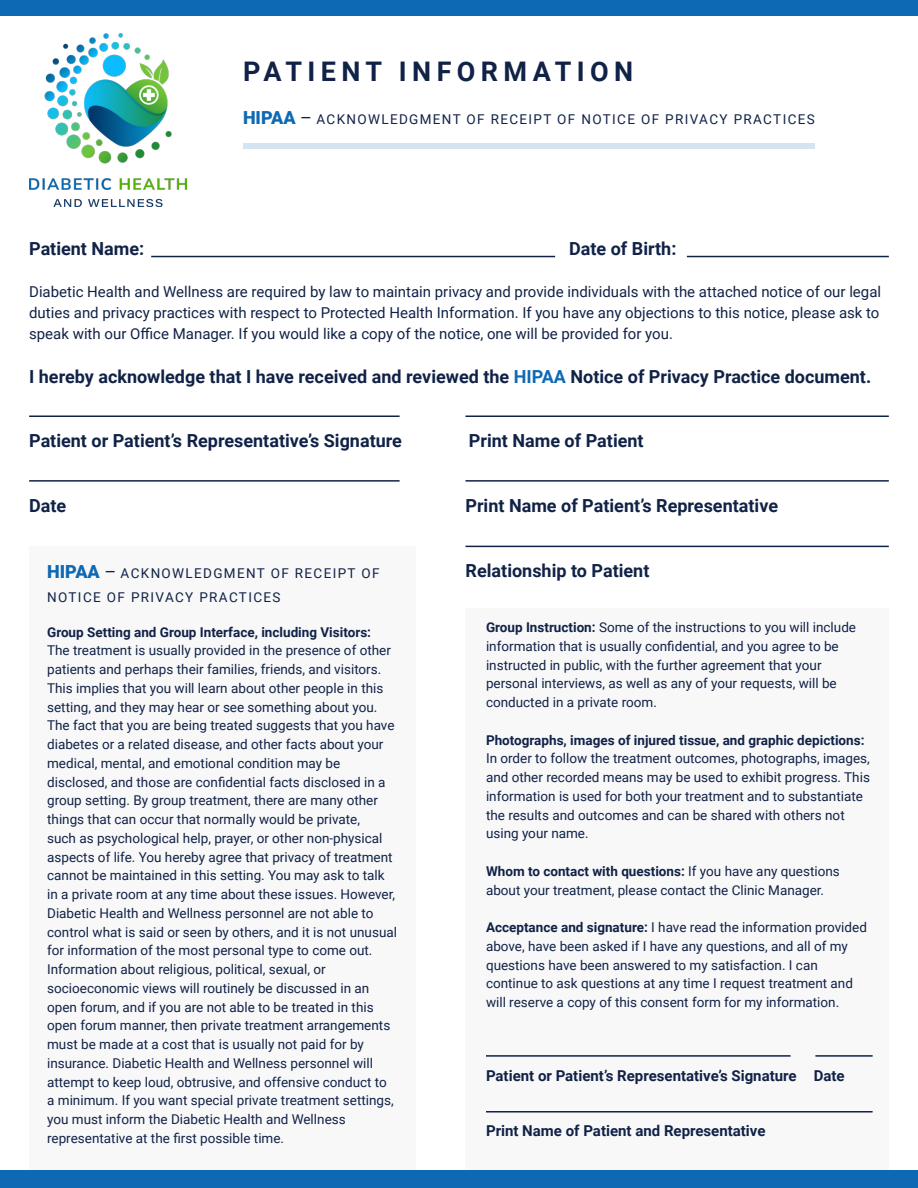
<style>
.page{position:relative;width:918px;height:1188px;background:#fff}
.page>*{position:absolute;margin:0;border:0;box-sizing:border-box;transform-origin:0 0}
.t1{font:700 27px "Roboto";letter-spacing:.2em;color:#112247}
.t2{font:700 18px "Roboto";color:#112247}
.t3{font:15px/21px "Roboto";color:#112247;text-align:justify}
.t4{font:700 15px "Roboto";color:#112247}
.t5{font:13.5px/18.8px "Roboto";color:#112247}
.t6{font:13.5px/24px "Roboto";letter-spacing:.1em;color:#112247}
.t7{font:700 13.5px "Roboto";color:#112247}
.s1{font-weight:900;font-size:18px;color:#0e69b4}
.s2{font-size:18px}
.s3{color:#102146}
.s4{color:#0e69b4}
.s5{font-weight:700}
</style>
<div class="page">
<div style="left:465px;top:608px;width:424px;height:563px;background:#f8f8f9"></div>
<div style="left:29px;top:546px;width:387px;height:625px;background:#f8f8f9"></div>
<img style="left:29px;top:33px;width:157px;height:173px">
<hr style="left:29px;top:416px;width:371px;height:1px;background:#112247">
<hr style="left:465px;top:416px;width:424px;height:1px;background:#112247">
<hr style="left:151px;top:256px;width:404px;height:1px;background:#112247">
<hr style="left:687px;top:256px;width:202px;height:1px;background:#112247">
<hr style="left:29px;top:480px;width:371px;height:2px;background:#112247">
<hr style="left:465px;top:480px;width:424px;height:2px;background:#112247">
<hr style="left:465px;top:546px;width:424px;height:1px;background:#112247">
<div style="left:0;top:0;width:918px;height:15px;background:#0e69b4"></div>
<div style="left:0;top:1171px;width:918px;height:17px;background:#0e69b4"></div>
<div style="left:243px;top:144px;width:571px;height:5px;background:#d4e4f1"></div>
<hr style="left:486px;top:1055px;width:305px;height:2px;background:#112247">
<hr style="left:486px;top:1111px;width:387px;height:2px;background:#112247">
<hr style="left:815px;top:1055px;width:58px;height:2px;background:#112247">
<h1 class="t1" style="left:243px;top:52px;width:392px">PATIENT INFORMATION</h1>
<p class="t6" style="left:243px;top:107px;width:573px"><span class="s1">HIPAA</span> <span class="s2">–</span> ACKNOWLEDGMENT OF RECEIPT OF NOTICE OF PRIVACY PRACTICES</p>
<h2 class="t2" style="left:29px;top:236px;width:117px">Patient Name:</h2>
<h2 class="t2" style="left:569px;top:236px;width:109px">Date of Birth:</h2>
<p class="t3" style="left:29px;top:281px;width:853px">Diabetic Health and Wellness are required by law to maintain privacy and provide individuals with the attached notice of our legal duties and p<span class="s3">rivacy practices</span> with respect to Protected Health Information. If you have any objections to this notice, please ask to speak with our Office Manager. If you would like a copy of the notice, one will be provided for you.</p>
<h2 class="t2" style="left:29px;top:364px;width:844px">I hereby acknowledge that I have received and reviewed the <span class="s4">HIPAA</span> Notice of Privacy Practice document.</h2>
<h2 class="t2" style="left:29px;top:428px;width:374px">Patient or Patient’s Representative’s Signature</h2>
<h2 class="t2" style="left:469px;top:428px;width:176px">Print Name of Patient</h2>
<h2 class="t2" style="left:29px;top:493px;width:39px">Date</h2>
<h2 class="t2" style="left:465px;top:493px;width:314px">Print Name of Patient’s Representative</h2>
<p class="t6" style="left:47px;top:560px;width:334px"><span class="s1">HIPAA</span> <span class="s2">–</span> ACKNOWLEDGMENT OF RECEIPT OF<br>NOTICE OF PRIVACY PRACTICES</p>
<p class="t7" style="left:47px;top:622px;width:325px">Group Setting and Group Interface, including Visitors:</p>
<p class="t5" style="left:47px;top:641px;width:351px">The treatment is usually provided in the presence of other patients and perhaps their families, friends, and visitors.<br>This implies that you will learn about other people in this setting, and they may hear or see something about you.<br>The fact that you are being treated suggests that you have diabetes or a related disease, and other facts about your medical, mental, and emotional condition may be disclosed, and those are confidential facts disclosed in a group setting. By group treatment, there are many other things that can occur that normally would be private,<br>such as psychological help, prayer, or other non-physical aspects of life. You hereby agree that privacy of treatment cannot be maintained in this setting. You may ask to talk in a private room at any time about these issues. However, Diabetic Health and Wellness personnel are not able to control what is said or seen by others, and it is not unusual for information of the most personal type to come out.<br>Information about religious, political, sexual, or socioeconomic views will routinely be discussed in an open forum, and if you are not able to be treated in this open forum manner, then private treatment arrangements must be made at a cost that is usually not paid for by insurance. Diabetic Health and Wellness personnel will attempt to keep loud, obtrusive, and offensive conduct to a minimum. If you want special private treatment settings, you must inform the Diabetic Health and Wellness representative at the first possible time.</p>
<h2 class="t2" style="left:466px;top:558px;width:185px">Relationship to Patient</h2>
<p class="t5" style="left:486px;top:617px;width:372px"><span class="s5">Group Instruction:</span> Some of the instructions to you will include information that is usually confidential, and you agree to be instructed in public, with the further agreement that your personal interviews, as well as any of your requests, will be conducted in a private room.</p>
<p class="t7" style="left:486px;top:730px;width:380px">Photographs, images of injured tissue, and graphic depictions:</p>
<p class="t5" style="left:486px;top:749px;width:385px">In order to follow the treatment outcomes, photographs, images, and other recorded means may be used to exhibit progress. This information is used for both your treatment and to substantiate the results and outcomes and can be shared with others not using your name.</p>
<p class="t5" style="left:486px;top:861px;width:355px"><span class="s5">Whom to contact with questions:</span> If you have any questions about your treatment, please contact the Clinic Manager.</p>
<p class="t5" style="left:486px;top:917px;width:382px"><span class="s5">Acceptance and signature:</span> I have read the information provided above, have been asked if I have any questions, and all of my questions have been answered to my satisfaction. I can continue to ask questions at any time I request treatment and will reserve a copy of this consent form for my information.</p>
<p class="t4" style="left:486px;top:1066px;width:360px">Patient or Patient’s Representative’s Signature Date</p>
<p class="t4" style="left:486px;top:1120px;width:281px">Print Name of Patient and Representative</p>
</div>
